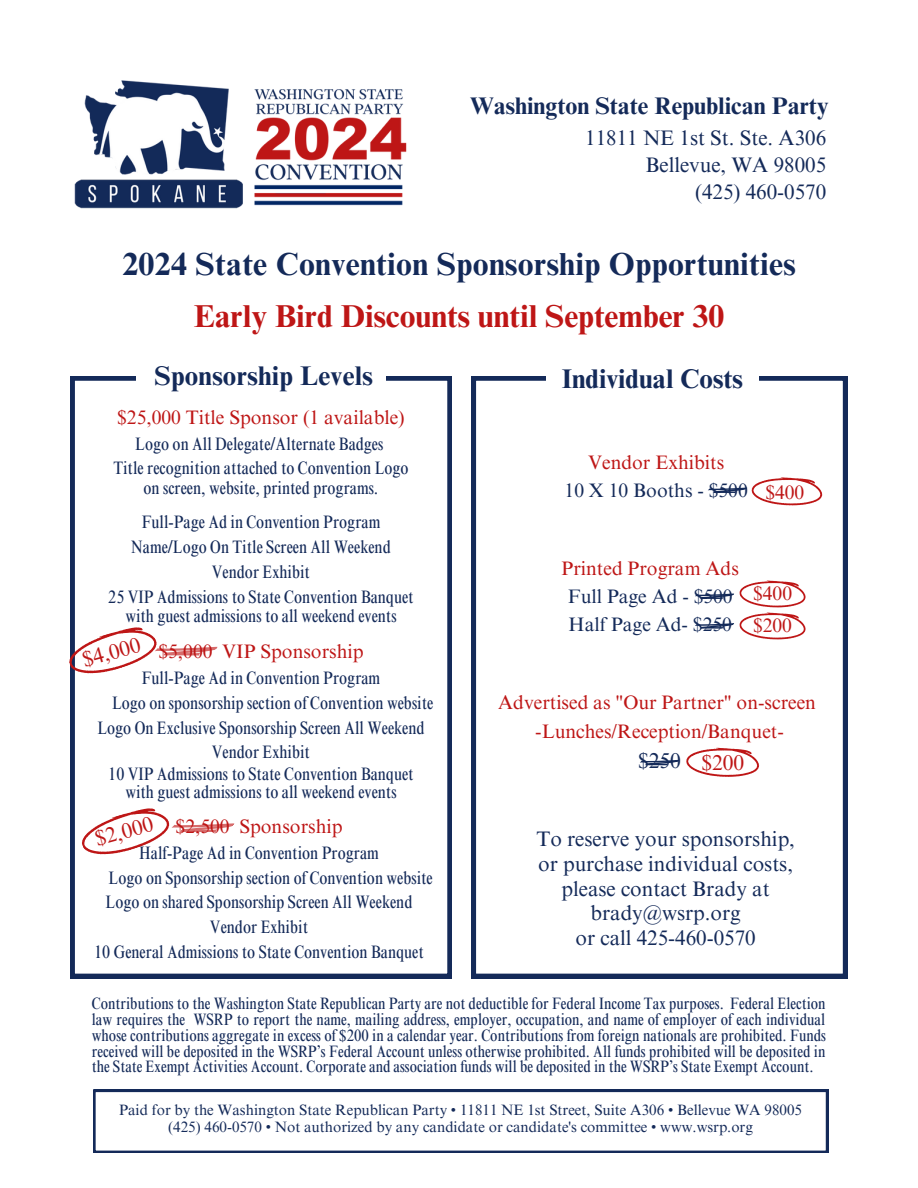
<style>
.page{position:relative;width:918px;height:1188px;background:#fff}
.page>*{position:absolute;margin:0;border:0;box-sizing:border-box;transform-origin:0 0}
.t1{font:700 31.8px "Times NRMT Pro";letter-spacing:.01em;color:#142a59}
.t2{font:700 31.65px "Times NRMT Pro";color:#be1616}
.t3{font:700 27px "Times NRMT Pro";letter-spacing:.01em;color:#142a59}
.t4{font:700 24px "Times NRMT Pro";color:#142a59}
.t5{font:21.45px "Times NRMT Pro";color:#be1616}
.t6{font:21.45px "Times NRMT Pro";color:#142a59}
.t7{font:21px/24.8px "Times NRMT Pro";color:#142a59;text-align:center}
.t8{font:19.5px "Times NRMT Pro";color:#be1616}
.t9{font:19.5px "Times NRMT Pro";color:#142a59}
.t10{font:condensed 18px "Times NRMT Pro";color:#142a59}
.t11{font:condensed 16.5px/15.8px "Times NRMT Pro";color:#142a59;text-align:justify}
.t12{font:15px "Times NRMT Pro";color:#142a59}
</style>
<div class="page">
<svg style="left:472px;top:376px;width:375px;height:602px"></svg>
<div style="left:546px;top:351px;width:212px;height:63px;background:#fff"></div>
<svg style="left:70px;top:376px;width:382px;height:602px"></svg>
<div style="left:136px;top:346px;width:250px;height:63px;background:#fff"></div>
<img style="left:74px;top:80px;width:333px;height:129px">
<svg style="left:686px;top:748px;width:73px;height:29px"></svg>
<svg style="left:93px;top:1090px;width:735px;height:63px"></svg>
<svg style="left:708px;top:477px;width:114px;height:28px"></svg>
<svg style="left:695px;top:581px;width:111px;height:59px"></svg>
<svg style="left:640px;top:760px;width:39px;height:5px"></svg>
<svg style="left:77px;top:800px;width:158px;height:65px"></svg>
<svg style="left:69px;top:619px;width:149px;height:65px"></svg>
<p class="t4" style="left:470px;top:96px;width:360px">Washington State Republican Party</p>
<p class="t7" style="left:585px;top:128px;width:242px">11811 NE 1st St. Ste. A306</p>
<p class="t7" style="left:646px;top:155px;width:182px">Bellevue, WA 98005</p>
<p class="t7" style="left:695px;top:182px;width:133px">(425) 460-0570</p>
<p class="t1" style="left:122px;top:252px;width:675px">2024 State Convention Sponsorship Opportunities</p>
<p class="t2" style="left:194px;top:305px;width:532px">Early Bird Discounts until September 30</p>
<p class="t3" style="left:154px;top:365px;width:220px">Sponsorship Levels</p>
<p class="t3" style="left:562px;top:369px;width:183px">Individual Costs</p>
<p class="t8" style="left:117px;top:410px;width:289px">$25,000 Title Sponsor (1 available)</p>
<p class="t10" style="left:135px;top:437px;width:250px">Logo on All Delegate/Alternate Badges</p>
<p class="t10" style="left:113px;top:461px;width:297px">Title recognition attached to Convention Logo</p>
<p class="t10" style="left:144px;top:481px;width:236px">on screen, website, printed programs.</p>
<p class="t10" style="left:142px;top:515px;width:240px">Full-Page Ad in Convention Program</p>
<p class="t10" style="left:131px;top:540px;width:261px">Name/Logo On Title Screen All Weekend</p>
<p class="t10" style="left:212px;top:565px;width:100px">Vendor Exhibit</p>
<p class="t10" style="left:108px;top:590px;width:307px">25 VIP Admissions to State Convention Banquet</p>
<p class="t10" style="left:125px;top:609px;width:273px">with guest admissions to all weekend events</p>
<p class="t5" style="left:81px;top:652px;width:61px;rotate:-15deg">$4,000</p>
<p class="t8" style="left:158px;top:644px;width:207px">$5,000 VIP Sponsorship</p>
<p class="t10" style="left:142px;top:671px;width:240px">Full-Page Ad in Convention Program</p>
<p class="t10" style="left:112px;top:696px;width:323px">Logo on sponsorship section of Convention website</p>
<p class="t10" style="left:97px;top:721px;width:329px">Logo On Exclusive Sponsorship Screen All Weekend</p>
<p class="t10" style="left:212px;top:745px;width:100px">Vendor Exhibit</p>
<p class="t10" style="left:108px;top:767px;width:307px">10 VIP Admissions to State Convention Banquet</p>
<p class="t10" style="left:125px;top:785px;width:273px">with guest admissions to all weekend events</p>
<p class="t8" style="left:176px;top:819px;width:168px">$2,500 Sponsorship</p>
<p class="t10" style="left:139px;top:846px;width:241px">Half-Page Ad in Convention Program</p>
<p class="t10" style="left:109px;top:871px;width:326px">Logo on Sponsorship section of Convention website</p>
<p class="t10" style="left:106px;top:896px;width:308px">Logo on shared Sponsorship Screen All Weekend</p>
<p class="t10" style="left:210px;top:920px;width:100px">Vendor Exhibit</p>
<p class="t10" style="left:94px;top:945px;width:331px">10 General Admissions to State Convention Banquet</p>
<p class="t5" style="left:94px;top:831px;width:61px;rotate:-15deg">$2,000</p>
<p class="t8" style="left:588px;top:455px;width:138px">Vendor Exhibits</p>
<p class="t9" style="left:565px;top:483px;width:185px">10 X 10 Booths - $500</p>
<p class="t8" style="left:765px;top:485px;width:40px">$400</p>
<p class="t8" style="left:562px;top:561px;width:179px">Printed Program Ads</p>
<p class="t9" style="left:568px;top:589px;width:166px">Full Page Ad - $500</p>
<p class="t9" style="left:569px;top:617px;width:165px">Half Page Ad- $250</p>
<p class="t8" style="left:753px;top:586px;width:40px">$400</p>
<p class="t8" style="left:753px;top:618px;width:40px">$200</p>
<p class="t8" style="left:498px;top:695px;width:319px">Advertised as "Our Partner" on-screen</p>
<p class="t8" style="left:535px;top:724px;width:250px">-Lunches/Reception/Banquet-</p>
<p class="t6" style="left:638px;top:753px;width:44px">$250</p>
<p class="t5" style="left:701px;top:754px;width:44px">$200</p>
<p class="t7" style="left:536px;top:829px;width:260px">To reserve your sponsorship, or purchase individual costs, please contact Brady at brady@wsrp.org</p>
<p class="t7" style="left:576px;top:928px;width:182px">or call 425-460-0570</p>
<p class="t11" style="left:92px;top:998px;width:736px">Contributions to the Washington State Republican Party are not deductible for Federal Income Tax purposes. Federal Election law requires the WSRP to report the name, mailing address, employer, occupation, and name of employer of each individual whose contributions aggregate in excess of $200 in a calendar year. Contributions from foreign nationals are prohibited. Funds received will be deposited in the WSRP’s Federal Account unless otherwise prohibited. All funds prohibited will be deposited in the State Exempt Activities Account. Corporate and association funds will be deposited in the WSRP’s State Exempt Account.</p>
<p class="t12" style="left:119px;top:1105px;width:685px">Paid for by the Washington State Republican Party • 11811 NE 1st Street, Suite A306 • Bellevue WA 98005</p>
<p class="t12" style="left:168px;top:1122px;width:586px">(425) 460-0570 • Not authorized by any candidate or candidate's committee • www.wsrp.org</p>
</div>
